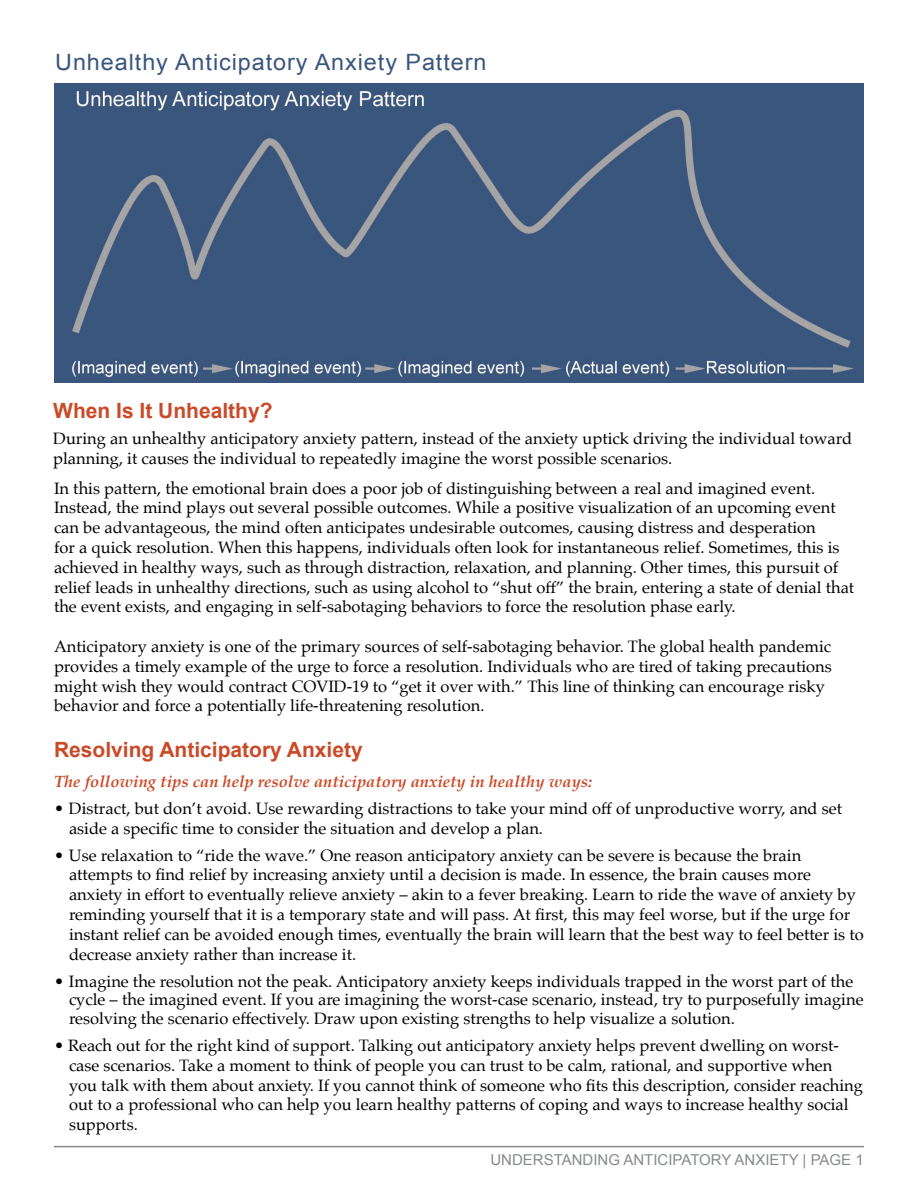
<style>
.page{position:relative;width:918px;height:1188px;background:#fff}
.page>*{position:absolute;margin:0;border:0;box-sizing:border-box;transform-origin:0 0}
.Headings{font:22.5px "Arial";letter-spacing:.04em;color:#3a567d;scale:1.04 1}
.Paragraph-Bullets{font:700 21px "Arial";color:#ca4a28}
.Paragraph-Bullets-2{font:16.5px/19.8px "Palatino";color:#000}
.Paragraph-Bullets-3{font:italic 700 16.5px "Palatino";color:#ca4a28}
.t1{font:15px "Arial";color:#878a8e}
</style>
<div class="page">
<img style="left:55px;top:84px;width:809px;height:298px">
<hr style="left:54px;top:1146px;width:810px;height:1px;background:#878a8e">
<h1 class="Headings" style="left:55px;top:48px;width:416px">Unhealthy Anticipatory Anxiety Pattern</h1>
<p class="Paragraph-Bullets" style="left:53px;top:397px;width:221px">When Is It Unhealthy?</p>
<p class="Paragraph-Bullets-2" style="left:53px;top:429px;width:800px">During an unhealthy anticipatory anxiety pattern, instead of the anxiety uptick driving the individual toward planning, it causes the individual to repeatedly imagine the worst possible scenarios.</p>
<p class="Paragraph-Bullets-2" style="left:54px;top:478px;width:802px">In this pattern, the emotional brain does a poor job of distinguishing between a real and imagined event.<br>Instead, the mind plays out several possible outcomes. While a positive visualization of an upcoming event can be advantageous, the mind often anticipates undesirable outcomes, causing distress and desperation<br>for a quick resolution. When this happens, individuals often look for instantaneous relief. Sometimes, this is achieved in healthy ways, such as through distraction, relaxation, and planning. Other times, this pursuit of relief leads in unhealthy directions, such as using alcohol to “shut off” the brain, entering a state of denial that the event exists, and engaging in self-sabotaging behaviors to force the resolution phase early.</p>
<p class="Paragraph-Bullets-2" style="left:54px;top:636px;width:779px">Anticipatory anxiety is one of the primary sources of self-sabotaging behavior. The global health pandemic provides a timely example of the urge to force a resolution. Individuals who are tired of taking precautions might wish they would contract COVID-19 to “get it over with.” This line of thinking can encourage risky behavior and force a potentially life-threatening resolution.</p>
<p class="Paragraph-Bullets" style="left:54px;top:736px;width:310px">Resolving Anticipatory Anxiety</p>
<p class="Paragraph-Bullets-3" style="left:54px;top:767px;width:540px">The following tips can help resolve anticipatory anxiety in healthy ways:</p>
<p class="Paragraph-Bullets-2" style="left:69px;top:798px;width:775px;text-indent:-15px">• Distract, but don’t avoid. Use rewarding distractions to take your mind off of unproductive worry, and set aside a specific time to consider the situation and develop a plan.</p>
<p class="Paragraph-Bullets-2" style="left:69px;top:845px;width:796px;text-indent:-15px">• Use relaxation to “ride the wave.” One reason anticipatory anxiety can be severe is because the brain attempts to find relief by increasing anxiety until a decision is made. In essence, the brain causes more anxiety in effort to eventually relieve anxiety – akin to a fever breaking. Learn to ride the wave of anxiety by reminding yourself that it is a temporary state and will pass. At first, this may feel worse, but if the urge for instant relief can be avoided enough times, eventually the brain will learn that the best way to feel better is to decrease anxiety rather than increase it.</p>
<p class="Paragraph-Bullets-2" style="left:69px;top:972px;width:796px;line-height:18px;text-indent:-15px">• Imagine the resolution not the peak. Anticipatory anxiety keeps individuals trapped in the worst part of the cycle – the imagined event. If you are imagining the worst-case scenario, instead, try to purposefully imagine</p>
<p class="Paragraph-Bullets-2" style="left:69px;top:1009px;width:668px">resolving the scenario effectively. Draw upon existing strengths to help visualize a solution.</p>
<p class="Paragraph-Bullets-2" style="left:69px;top:1036px;width:796px;text-indent:-15px">• Reach out for the right kind of support. Talking out anticipatory anxiety helps prevent dwelling on worst&shy;case scenarios. Take a moment to think of people you can trust to be calm, rational, and supportive when you talk with them about anxiety. If you cannot think of someone who fits this description, consider reaching out to a professional who can help you learn healthy patterns of coping and ways to increase healthy social supports.</p>
<p class="t1" style="left:490px;top:1150px;width:375px">UNDERSTANDING ANTICIPATORY ANXIETY | PAGE 1</p>
</div>
